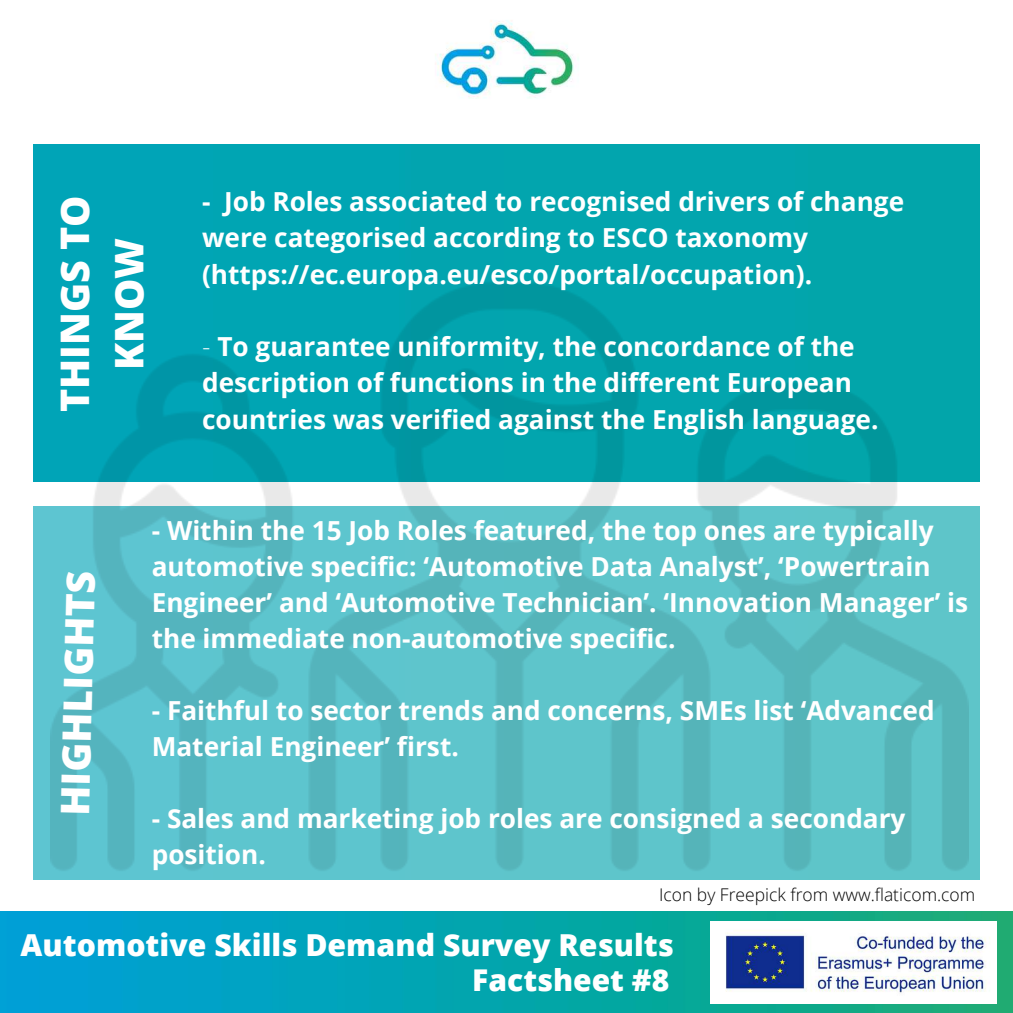
<style>
.page{position:relative;width:1013px;height:1013px;background:#fff}
.page>*{position:absolute;margin:0;border:0;box-sizing:border-box;transform-origin:0 0}
.t1{font:800 39.38px/54.4px "Open Sans";color:#fff;text-align:center}
.t2{font:800 30.25px "Open Sans";color:#fff}
.t3{font:800 30px "Open Sans";color:#fff}
.t4{font:700 26.25px/36px "Open Sans";color:#fff}
.t5{font:300 17.5px "Open Sans";color:#000}
.s1{font-weight:300}
</style>
<div class="page">
<img style="left:0;top:911px;width:1012px;height:101px">
<img style="left:711px;top:921px;width:285px;height:82px">
<div style="left:34px;top:506px;width:945px;height:373px;background:#5dc5d1"></div>
<div style="left:34px;top:144px;width:945px;height:338px;background:#02a5af"></div>
<img style="left:435px;top:20px;width:144px;height:78px">
<img style="left:51px;top:260px;width:917px;height:620px">
<h1 class="t1" style="left:47px;top:412px;width:218px;rotate:-90deg">THINGS TO<br>KNOW</h1>
<p class="t4" style="left:202px;top:183px;width:703px">- Job Roles associated to recognised drivers of change were categorised according to ESCO taxonomy (https://ec.europa.eu/esco/portal/occupation).</p>
<p class="t4" style="left:202px;top:328px;width:678px"><span class="s1">-</span> To guarantee uniformity, the concordance of the description of functions in the different European countries was verified against the English language.</p>
<h1 class="t1" style="left:47px;top:815px;width:247px;rotate:-89deg">HIGHLIGHTS</h1>
<p class="t4" style="left:152px;top:511px;width:818px">- Within the 15 Job Roles featured, the top ones are typically automotive specific: ‘Automotive Data Analyst’, ‘Powertrain Engineer’ and ‘Automotive Technician’. ‘Innovation Manager’ is the immediate non-automotive specific.</p>
<p class="t4" style="left:152px;top:692px;width:784px">- Faithful to sector trends and concerns, SMEs list ‘Advanced<br>Material Engineer’ first.</p>
<p class="t4" style="left:152px;top:800px;width:755px">- Sales and marketing job roles are consigned a secondary position.</p>
<p class="t5" style="left:659px;top:881px;width:318px">Icon by Freepick from www.flaticom.com</p>
<p class="t2" style="left:21px;top:923px;width:654px">Automotive Skills Demand Survey Results</p>
<p class="t3" style="left:472px;top:959px;width:198px">Factsheet #8</p>
</div>
